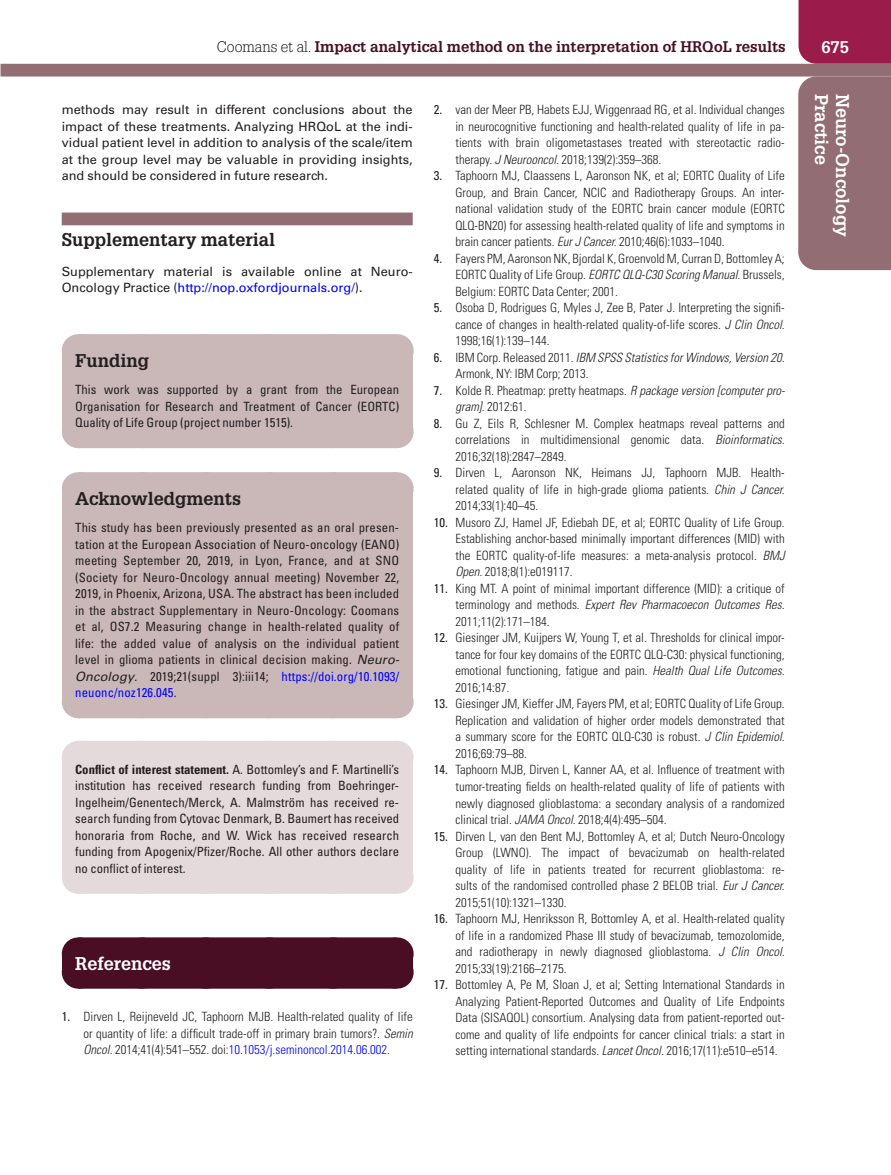
<style>
.page{position:relative;width:891px;height:1175px;background:#fff}
.page>*{position:absolute;margin:0;border:0;box-sizing:border-box;transform-origin:0 0}
.t1{font:700 18px "Glypha LT Std";color:#231f20}
.t2{font:700 18px "Glypha LT Std";color:#fff}
.t3{font:700 16.5px "Glypha LT Std";color:#fff}
.t4{font:700 15px "Glypha LT Std";color:#490e24}
.t5{font:300 condensed 12.75px/16.5px "Univers LT Std";color:#231f20;text-align:justify}
.t6{font:condensed 12.75px/16.5px "Univers LT Std";color:#231f20;text-align:justify}
.t7{font:12.75px/16.5px "Univers LT Std";color:#231f20;text-align:justify}
.s1{font-weight:300;color:#231f20}
.s2{font-weight:400}
.s3{font-style:italic}
.s4{color:#00f}
.s5{font-style:italic;font-stretch:normal}
.s6{font-weight:700}
</style>
<div class="page">
<div style="left:799px;top:0;width:92px;height:64px;background:#9b1c4b"></div>
<div style="left:1px;top:64px;width:890px;height:12px;background:#926d73"></div>
<div style="left:798px;top:76px;width:93px;height:194px;background:#926d73"></div>
<div style="left:62px;top:212px;width:351px;height:13px;background:#926d73"></div>
<div style="left:62px;top:351px;width:351px;height:33px;background:#cab8b9"></div>
<div style="left:78px;top:334px;width:318px;height:33px;background:#cab8b9"></div>
<hr style="left:396px;top:334px;width:1px;height:33px;background:#cab8b9">
<div style="left:62px;top:382px;width:351px;height:48px;background:#cab8b9"></div>
<div style="left:78px;top:415px;width:318px;height:33px;background:#cab8b9"></div>
<hr style="left:396px;top:415px;width:1px;height:33px;background:#cab8b9">
<div style="left:62px;top:489px;width:351px;height:33px;background:#cab8b9"></div>
<div style="left:78px;top:472px;width:318px;height:33px;background:#cab8b9"></div>
<svg style="left:146px;top:472px;width:218px;height:1px"></svg>
<hr style="left:396px;top:472px;width:1px;height:33px;background:#cab8b9">
<div style="left:62px;top:520px;width:351px;height:180px;background:#cab8b9"></div>
<div style="left:78px;top:685px;width:318px;height:33px;background:#cab8b9"></div>
<hr style="left:396px;top:685px;width:1px;height:33px;background:#cab8b9">
<div style="left:62px;top:757px;width:351px;height:119px;background:#e4dadb"></div>
<div style="left:78px;top:740px;width:318px;height:33px;background:#e4dadb"></div>
<svg style="left:142px;top:740px;width:222px;height:1px"></svg>
<hr style="left:396px;top:740px;width:1px;height:33px;background:#e4dadb">
<div style="left:78px;top:860px;width:318px;height:33px;background:#e4dadb"></div>
<hr style="left:396px;top:860px;width:1px;height:33px;background:#e4dadb">
<div style="left:62px;top:954px;width:351px;height:17px;background:#490e24"></div>
<div style="left:78px;top:937px;width:318px;height:33px;background:#490e24"></div>
<hr style="left:396px;top:937px;width:1px;height:33px;background:#490e24">
<div style="left:78px;top:955px;width:318px;height:33px;background:#490e24"></div>
<svg style="left:142px;top:937px;width:222px;height:1px"></svg>
<hr style="left:396px;top:955px;width:1px;height:33px;background:#490e24">
<p class="t4" style="left:217px;top:37px;width:570px"><span class="s1">Coomans et al.</span> Impact analytical method on the interpretation of HRQoL results</p>
<p class="t3" style="left:821px;top:37px;width:29px">675</p>
<h1 class="t2" style="left:833px;top:94px;width:73px;rotate:90deg">Practice</h1>
<h1 class="t2" style="left:854px;top:94px;width:145px;rotate:90deg">Neuro-Oncology</h1>
<p class="t5" style="left:455px;top:101px;width:331px;text-indent:-22px"><span class="s2">2.</span> van der Meer PB, Habets EJJ, Wiggenraad RG, et al. Individual changes in neurocognitive functioning and health-related quality of life in pa&shy;tients with brain oligometastases treated with stereotactic radio&shy;therapy. <span class="s3">J Neurooncol.</span> 2018;139(2):359–368.</p>
<p class="t5" style="left:455px;top:167px;width:331px;text-indent:-22px"><span class="s2">3.</span> Taphoorn MJ, Claassens L, Aaronson NK, et al; EORTC Quality of Life Group, and Brain Cancer, NCIC and Radiotherapy Groups. An inter&shy;national validation study of the EORTC brain cancer module (EORTC QLQ-BN20) for assessing health-related quality of life and symptoms in brain cancer patients. <span class="s3">Eur J Cancer.</span> 2010;46(6):1033–1040.</p>
<p class="t5" style="left:455px;top:250px;width:331px;text-indent:-22px"><span class="s2">4.</span> Fayers PM, Aaronson NK, Bjordal K, Groenvold M, Curran D, Bottomley A; EORTC Quality of Life Group. <span class="s3">EORTC QLQ-C30 Scoring Manual.</span> Brussels, Belgium: EORTC Data Center; 2001.</p>
<p class="t5" style="left:455px;top:299px;width:331px;text-indent:-22px"><span class="s2">5.</span> Osoba D, Rodrigues G, Myles J, Zee B, Pater J. Interpreting the signifi&shy;cance of changes in health-related quality-of-life scores. <span class="s3">J Clin Oncol.<br></span>1998;16(1):139–144.</p>
<p class="t5" style="left:455px;top:349px;width:331px;text-indent:-22px"><span class="s2">6.</span> IBM Corp. Released 2011. <span class="s3">IBM SPSS Statistics for Windows, Version 20.<br></span>Armonk, NY: IBM Corp; 2013.</p>
<p class="t5" style="left:455px;top:382px;width:331px;text-indent:-22px"><span class="s2">7.</span> Kolde R. Pheatmap: pretty heatmaps. <span class="s3">R package version [computer pro&shy;gram]</span>. 2012:61.</p>
<p class="t5" style="left:455px;top:415px;width:331px;text-indent:-22px"><span class="s2">8.</span> Gu Z, Eils R, Schlesner M. Complex heatmaps reveal patterns and correlations in multidimensional genomic data. <span class="s3">Bioinformatics.<br></span>2016;32(18):2847–2849.</p>
<p class="t5" style="left:455px;top:464px;width:331px;text-indent:-22px"><span class="s2">9.</span> Dirven L, Aaronson NK, Heimans JJ, Taphoorn MJB. Health&shy;related quality of life in high-grade glioma patients. <span class="s3">Chin J Cancer.<br></span>2014;33(1):40–45.</p>
<p class="t5" style="left:455px;top:514px;width:331px;text-indent:-22px"><span class="s2">10.</span> Musoro ZJ, Hamel JF, Ediebah DE, et al; EORTC Quality of Life Group.<br>Establishing anchor-based minimally important differences (MID) with the EORTC quality-of-life measures: a meta-analysis protocol. <span class="s3">BMJ Open.</span> 2018;8(1):e019117.</p>
<p class="t5" style="left:455px;top:580px;width:331px;text-indent:-22px"><span class="s2">11.</span> King MT. A point of minimal important difference (MID): a critique of terminology and methods. <span class="s3">Expert Rev Pharmacoecon Outcomes Res.<br></span>2011;11(2):171–184.</p>
<p class="t5" style="left:455px;top:629px;width:331px;text-indent:-22px"><span class="s2">12.</span> Giesinger JM, Kuijpers W, Young T, et al. Thresholds for clinical impor&shy;tance for four key domains of the EORTC QLQ-C30: physical functioning, emotional functioning, fatigue and pain. <span class="s3">Health Qual Life Outcomes.<br></span>2016;14:87.</p>
<p class="t5" style="left:455px;top:695px;width:331px;text-indent:-22px"><span class="s2">13.</span> Giesinger JM, Kieffer JM, Fayers PM, et al; EORTC Quality of Life Group.<br>Replication and validation of higher order models demonstrated that a summary score for the EORTC QLQ-C30 is robust. <span class="s3">J Clin Epidemiol.<br></span>2016;69:79–88.</p>
<p class="t5" style="left:455px;top:761px;width:331px;text-indent:-22px"><span class="s2">14.</span> Taphoorn MJB, Dirven L, Kanner AA, et al. Influence of treatment with tumor-treating fields on health-related quality of life of patients with newly diagnosed glioblastoma: a secondary analysis of a randomized clinical trial. <span class="s3">JAMA Oncol.</span> 2018;4(4):495–504.</p>
<p class="t5" style="left:455px;top:827px;width:331px;text-indent:-22px"><span class="s2">15.</span> Dirven L, van den Bent MJ, Bottomley A, et al; Dutch Neuro-Oncology Group (LWNO). The impact of bevacizumab on health-related quality of life in patients treated for recurrent glioblastoma: re&shy;sults of the randomised controlled phase 2 BELOB trial. <span class="s3">Eur J Cancer.<br></span>2015;51(10):1321–1330.</p>
<p class="t5" style="left:455px;top:910px;width:331px;text-indent:-22px"><span class="s2">16.</span> Taphoorn MJ, Henriksson R, Bottomley A, et al. Health-related quality of life in a randomized Phase III study of bevacizumab, temozolomide, and radiotherapy in newly diagnosed glioblastoma. <span class="s3">J Clin Oncol.<br></span>2015;33(19):2166–2175.</p>
<p class="t5" style="left:455px;top:976px;width:331px;text-indent:-22px"><span class="s2">17.</span> Bottomley A, Pe M, Sloan J, et al; Setting International Standards in Analyzing Patient-Reported Outcomes and Quality of Life Endpoints Data (SISAQOL) consortium. Analysing data from patient-reported out&shy;come and quality of life endpoints for cancer clinical trials: a start in setting international standards. <span class="s3">Lancet Oncol.</span> 2016;17(11):e510–e514.</p>
<p class="t7" style="left:62px;top:102px;width:353px">methods may result in different conclusions about the impact of these treatments. Analyzing HRQoL at the indi&shy;vidual patient level in addition to analysis of the scale/item at the group level may be valuable in providing insights, and should be considered in future research.</p>
<h1 class="t1" style="left:62px;top:229px;width:215px">Supplementary material</h1>
<p class="t7" style="left:62px;top:263px;width:353px">Supplementary material is available online at Neuro-<br>Oncology Practice (<span class="s4">http://nop.oxfordjournals.org/</span>).</p>
<h1 class="t1" style="left:75px;top:349px;width:76px">Funding</h1>
<p class="t6" style="left:75px;top:381px;width:326px">This work was supported by a grant from the European Organisation for Research and Treatment of Cancer (EORTC)<br>Quality of Life Group (project number 1515).</p>
<h1 class="t1" style="left:75px;top:487px;width:168px">Acknowledgments</h1>
<p class="t6" style="left:75px;top:519px;width:326px">This study has been previously presented as an oral presen&shy;tation at the European Association of Neuro-oncology (EANO) meeting September 20, 2019, in Lyon, France, and at SNO (Society for Neuro-Oncology annual meeting) November 22, 2019, in Phoenix, Arizona, USA. The abstract has been included in the abstract Supplementary in Neuro-Oncology: Coomans et al, OS7.2 Measuring change in health-related quality of life: the added value of analysis on the individual patient level in glioma patients in clinical decision making. <span class="s5">Neuro-Oncology</span>. 2019;21(suppl 3):iii14; <span class="s4">https://doi.org/10.1093/ neuonc/noz126.045</span>.</p>
<p class="t6" style="left:75px;top:761px;width:326px"><span class="s6">Conflict of interest statement.</span> A. Bottomley’s and F. Martinelli’s institution has received research funding from Boehringer-Ingelheim/Genentech/Merck, A. Malmström has received re&shy;search funding from Cytovac Denmark, B. Baumert has received honoraria from Roche, and W. Wick has received research funding from Apogenix/Pfizer/Roche. All other authors declare no conflict of interest.</p>
<h1 class="t2" style="left:75px;top:952px;width:97px">References</h1>
<p class="t5" style="left:83px;top:1008px;width:331px;text-indent:-22px"><span class="s2">1.</span> Dirven L, Reijneveld JC, Taphoorn MJB. Health-related quality of life or quantity of life: a difficult trade-off in primary brain tumors?. <span class="s3">Semin Oncol</span>. 2014;41(4):541–552. doi:<span class="s4">10.1053/j.seminoncol.2014.06.002</span>.</p>
</div>
